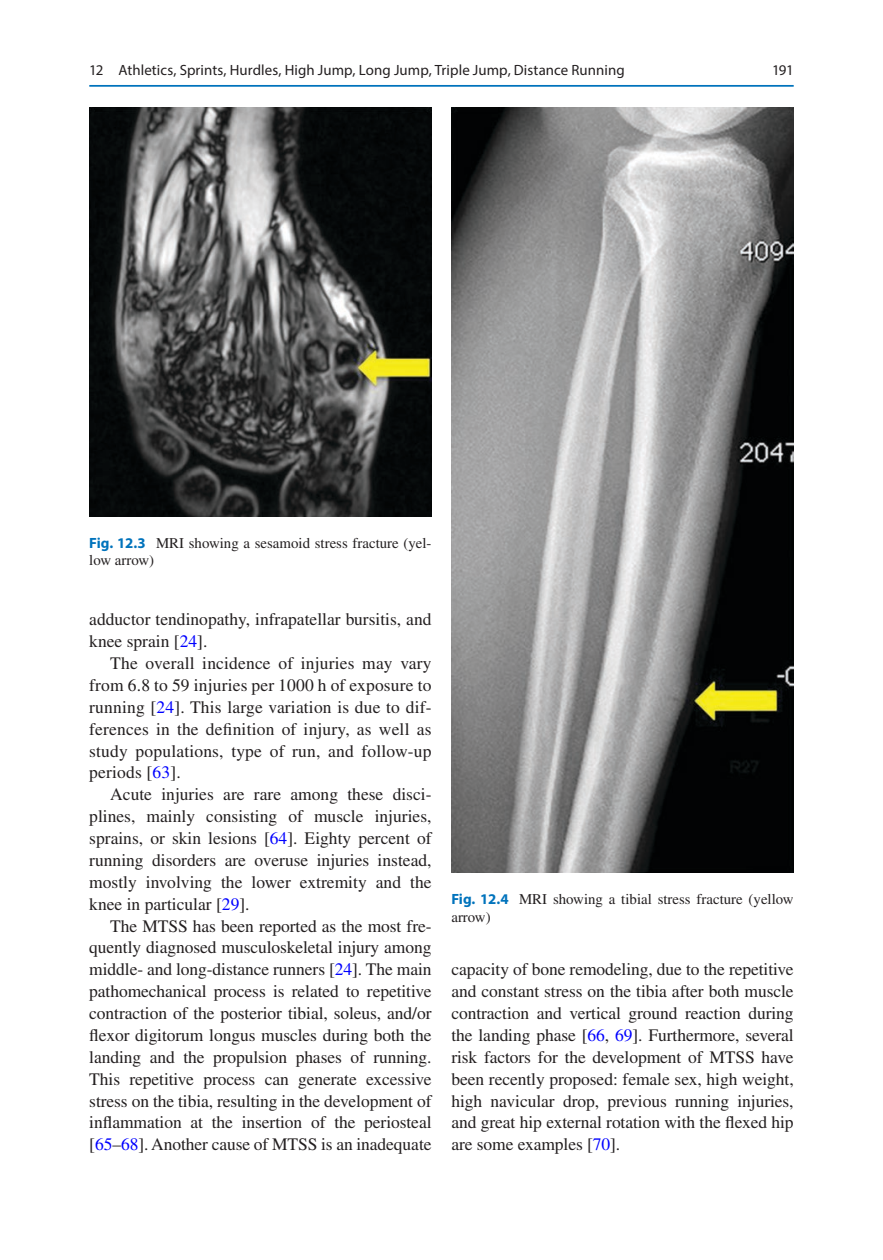
<style>
.page{position:relative;width:883px;height:1260px;background:#fff}
.page>*{position:absolute;margin:0;border:0;box-sizing:border-box;transform-origin:0 0}
.t1{font:17.5px/21.9px "Times LT Std";color:#231f20;text-align:justify}
.t2{font:14.88px/17.5px "Times LT Std";color:#231f20}
.t3{font:14.88px "Myriad Pro Regular 3";letter-spacing:.005em;color:#231f20}
.t4{font:14.88px "Myriad Pro";color:#231f20}
.s1{font-family:"Myriad Pro";font-weight:700;color:#0073bc}
.s2{color:#00f}
</style>
<div class="page">
<img style="left:89px;top:107px;width:343px;height:410px">
<img style="left:451px;top:107px;width:343px;height:766px">
<hr style="left:89px;top:85px;width:705px;height:2px;background:#0073bc">
<p class="t3" style="left:89px;top:61px;width:537px">12 Athletics, Sprints, Hurdles, High Jump, Long Jump, Triple Jump, Distance Running</p>
<p class="t4" style="left:772px;top:61px;width:23px">191</p>
<p class="t2" style="left:89px;top:534px;width:344px"><span class="s1">Fig. 12.3</span> MRI showing a sesamoid stress fracture (yel&shy;low arrow)</p>
<p class="t1" style="left:89px;top:608px;width:344px">adductor tendinopathy, infrapatellar bursitis, and knee sprain [<span class="s2">24</span>].</p>
<p class="t1" style="left:89px;top:652px;width:344px;text-indent:21px">The overall incidence of injuries may vary from 6.8 to 59 injuries per 1000 h of exposure to running [<span class="s2">24</span>]. This large variation is due to dif&shy;ferences in the definition of injury, as well as study populations, type of run, and follow-up periods [<span class="s2">63</span>].</p>
<p class="t1" style="left:89px;top:783px;width:344px;text-indent:21px">Acute injuries are rare among these disci&shy;plines, mainly consisting of muscle injuries, sprains, or skin lesions [<span class="s2">64</span>]. Eighty percent of running disorders are overuse injuries instead, mostly involving the lower extremity and the knee in particular [<span class="s2">29</span>].</p>
<p class="t1" style="left:89px;top:915px;width:344px;text-indent:21px">The MTSS has been reported as the most fre&shy;quently diagnosed musculoskeletal injury among middle- and long-distance runners [<span class="s2">24</span>]. The main pathomechanical process is related to repetitive contraction of the posterior tibial, soleus, and/or flexor digitorum longus muscles during both the landing and the propulsion phases of running.<br>This repetitive process can generate excessive stress on the tibia, resulting in the development of inflammation at the insertion of the periosteal [<span class="s2">65</span>–<span class="s2">68</span>]. Another cause of MTSS is an inadequate</p>
<p class="t2" style="left:451px;top:890px;width:344px"><span class="s1">Fig. 12.4</span> MRI showing a tibial stress fracture (yellow arrow)</p>
<p class="t1" style="left:451px;top:958px;width:344px">capacity of bone remodeling, due to the repetitive and constant stress on the tibia after both muscle contraction and vertical ground reaction during the landing phase [<span class="s2">66</span>, <span class="s2">69</span>]. Furthermore, several risk factors for the development of MTSS have been recently proposed: female sex, high weight, high navicular drop, previous running injuries, and great hip external rotation with the flexed hip are some examples [<span class="s2">70</span>].</p>
</div>
